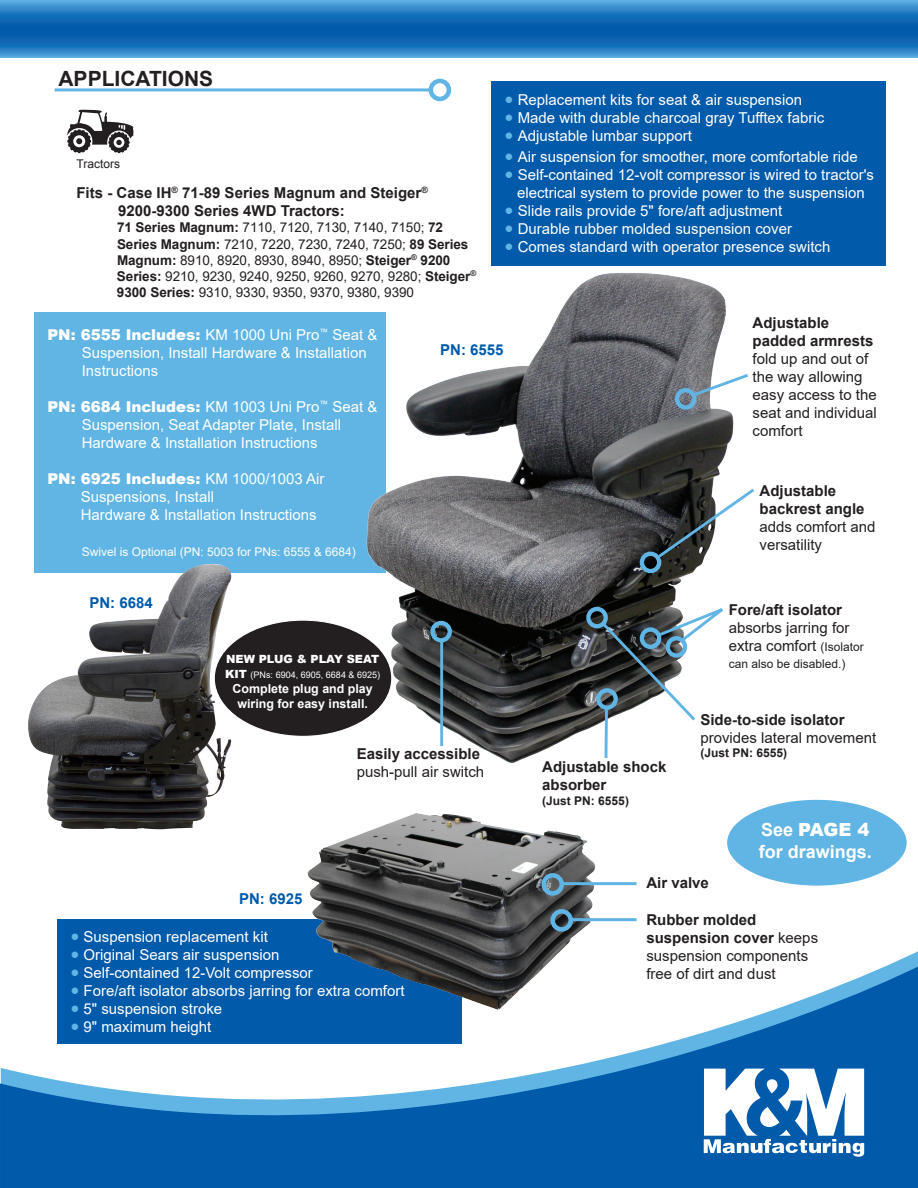
<style>
.page{position:relative;width:918px;height:1188px;background:#fff}
.page>*{position:absolute;margin:0;border:0;box-sizing:border-box;transform-origin:0 0}
.t1{font:700 21px "Arial";color:#231f20}
.t2{font:700 18px/21.6px "Arial";color:#fff}
.t3{font:15px/18px "Arial";color:#fff}
.t4{font:15px/18px "Arial";color:#231f20}
.t5{font:700 15px/18px "Arial";color:#231f20}
.t6{font:900 15px "Arial";color:#fff}
.t7{font:700 15px "Arial";color:#015aaa}
.t8{font:13.5px/16.2px "Arial";letter-spacing:-.005em;color:#231f20}
.t9{font:700 12.45px/14.9px "Arial";color:#fff;text-align:center}
.t10{font:12px "Arial";color:#fff}
.t11{font:12px "Arial";color:#231f20}
.t12{font:700 12px "Arial";color:#231f20}
.t13{font:900 11.25px "Arial";color:#fff}
.t14{font:9px "Arial";color:#fff}
.s1{color:#60b5e5}
.s2{font-weight:700}
.s3{font-weight:900}
.s4{font-weight:400}
.s5{font-weight:900;font-size:11.25px}
.s6{font-size:12px}
</style>
<div class="page">
<svg style="left:0;top:0;width:918px;height:57px;background:#1e76bc"></svg>
<hr style="left:55px;top:88px;width:377px;height:3px;background:#60b5e5">
<div style="left:429px;top:79px;width:22px;height:22px;border:4px solid #60b5e5;border-radius:50%"></div>
<svg style="left:67px;top:110px;width:67px;height:43px"></svg>
<div style="left:34px;top:313px;width:352px;height:260px;background:#60b5e5"></div>
<svg style="left:0;top:966px;width:916px;height:222px;fill:#015aaa"></svg>
<svg style="left:704px;top:1069px;width:160px;height:88px"></svg>
<div style="left:492px;top:81px;width:394px;height:184px;background:#015aaa"></div>
<div style="left:57px;top:919px;width:405px;height:125px;background:#015aaa"></div>
<img style="left:307px;top:813px;width:254px;height:197px">
<div style="left:550px;top:909px;width:23px;height:23px;border:4px solid #60b5e5;border-radius:50%"></div>
<hr style="left:570px;top:918px;width:67px;height:3px;background:#60b5e5">
<div style="left:541px;top:873px;width:23px;height:23px;border:4px solid #60b5e5;border-radius:50%"></div>
<hr style="left:561px;top:882px;width:76px;height:3px;background:#60b5e5">
<div style="left:727px;top:800px;width:180px;height:86px;background:#60b5e5;border-radius:50%"></div>
<div style="left:214px;top:620px;width:178px;height:116px;background:#231f20;border-radius:50%"></div>
<img style="left:28px;top:564px;width:205px;height:265px">
<img style="left:360px;top:262px;width:388px;height:501px">
<div style="left:586px;top:607px;width:22px;height:21px;border:4px solid #60b5e5;border-radius:50%"></div>
<div style="left:430px;top:621px;width:22px;height:21px;border:4px solid #60b5e5;border-radius:50%"></div>
<hr style="left:440px;top:642px;width:3px;height:104px;background:#60b5e5">
<div style="left:675px;top:388px;width:22px;height:22px;border:4px solid #60b5e5;border-radius:50%"></div>
<svg style="left:692px;top:372px;width:56px;height:26px"></svg>
<div style="left:640px;top:552px;width:21px;height:21px;border:4px solid #60b5e5;border-radius:50%"></div>
<svg style="left:655px;top:486px;width:99px;height:74px"></svg>
<div style="left:596px;top:688px;width:22px;height:22px;border:4px solid #60b5e5;border-radius:50%"></div>
<svg style="left:600px;top:599px;width:140px;height:162px"></svg>
<svg style="left:916px;top:966px;width:2px;height:222px"></svg>
<p class="t1" style="left:58px;top:63px;width:156px">APPLICATIONS</p>
<p class="t3" style="left:505px;top:91px;width:299px"><span class="s1">●</span> Replacement kits for seat &amp; air suspension</p>
<p class="t3" style="left:505px;top:109px;width:321px"><span class="s1">●</span> Made with durable charcoal gray Tufftex fabric</p>
<p class="t3" style="left:505px;top:127px;width:189px"><span class="s1">●</span> Adjustable lumbar support</p>
<p class="t3" style="left:505px;top:148px;width:355px"><span class="s1">●</span> Air suspension for smoother, more comfortable ride</p>
<p class="t3" style="left:505px;top:166px;width:371px"><span class="s1">●</span> Self-contained 12-volt compressor is wired to tractor's</p>
<p class="t3" style="left:517px;top:184px;width:349px">electrical system to provide power to the suspension</p>
<p class="t3" style="left:505px;top:202px;width:279px"><span class="s1">●</span> Slide rails provide 5" fore/aft adjustment</p>
<p class="t3" style="left:505px;top:220px;width:289px"><span class="s1">●</span> Durable rubber molded suspension cover</p>
<p class="t3" style="left:505px;top:238px;width:327px"><span class="s1">●</span> Comes standard with operator presence switch</p>
<p class="t11" style="left:77px;top:156px;width:45px">Tractors</p>
<p class="t5" style="left:76px;top:184px;width:353px">Fits - Case IH<sup>®</sup> 71-89 Series Magnum and Steiger<sup>®</sup></p>
<p class="t5" style="left:118px;top:202px;width:228px">9200-9300 Series 4WD Tractors:</p>
<p class="t8" style="left:117px;top:219px;width:361px"><span class="s2">71 Series Magnum:</span> 7110, 7120, 7130, 7140, 7150; <span class="s2">72<br>Series Magnum:</span> 7210, 7220, 7230, 7240, 7250; <span class="s2">89 Series Magnum:</span> 8910, 8920, 8930, 8940, 8950; <span class="s2">Steiger</span><sup>®</sup> <span class="s2">9200<br>Series:</span> 9210, 9230, 9240, 9250, 9260, 9270, 9280; <span class="s2">Steiger</span><sup>® </sup><span class="s2">9300 Series:</span> 9310, 9330, 9350, 9370, 9380, 9390</p>
<p class="t3" style="left:47px;top:326px;width:332px"><span class="s3">PN: 6555 Includes:</span> KM 1000 Uni Pro<sup>™</sup> Seat &amp;</p>
<p class="t3" style="left:82px;top:344px;width:287px">Suspension, Install Hardware &amp; Installation<br>Instructions</p>
<p class="t3" style="left:47px;top:398px;width:332px"><span class="s3">PN: 6684 Includes:</span> KM 1003 Uni Pro<sup>™</sup> Seat &amp;</p>
<p class="t3" style="left:82px;top:416px;width:261px">Suspension, Seat Adapter Plate, Install</p>
<p class="t3" style="left:82px;top:434px;width:237px">Hardware &amp; Installation Instructions</p>
<p class="t6" style="left:47px;top:468px;width:279px">PN: 6925 Includes: <span class="s4">KM 1000/1003 Air</span></p>
<p class="t3" style="left:81px;top:488px;width:135px">Suspensions, Install</p>
<p class="t3" style="left:81px;top:506px;width:237px">Hardware &amp; Installation Instructions</p>
<p class="t10" style="left:82px;top:544px;width:276px">Swivel is Optional (PN: 5003 for PNs: 6555 &amp; 6684)</p>
<p class="t4" style="left:753px;top:313px;width:126px"><span class="s2">Adjustable padded armrests </span>fold up and out of the way allowing easy access to the seat and individual comfort</p>
<p class="t7" style="left:440px;top:339px;width:65px">PN: 6555</p>
<p class="t4" style="left:760px;top:481px;width:117px"><span class="s2">Adjustable backrest angle </span>adds comfort and versatility</p>
<p class="t7" style="left:89px;top:592px;width:65px">PN: 6684</p>
<p class="t13" style="left:226px;top:651px;width:155px">NEW PLUG &amp; PLAY SEAT</p>
<p class="t14" style="left:225px;top:668px;width:157px"><span class="s5">KIT</span> (PNs: 6904, 6905, 6684 &amp; 6925)</p>
<p class="t9" style="left:233px;top:681px;width:142px">Complete plug and play wiring for easy install.</p>
<p class="t5" style="left:357px;top:745px;width:125px">Easily accessible</p>
<p class="t4" style="left:357px;top:762px;width:129px">push-pull air switch</p>
<p class="t7" style="left:239px;top:889px;width:65px">PN: 6925</p>
<p class="t3" style="left:70px;top:927px;width:199px"><span class="s1">●</span> Suspension replacement kit</p>
<p class="t3" style="left:70px;top:945px;width:211px"><span class="s1">●</span> Original Sears air suspension</p>
<p class="t3" style="left:70px;top:963px;width:244px"><span class="s1">●</span> Self-contained 12-Volt compressor</p>
<p class="t3" style="left:70px;top:981px;width:336px"><span class="s1">●</span> Fore/aft isolator absorbs jarring for extra comfort</p>
<p class="t3" style="left:70px;top:999px;width:153px"><span class="s1">●</span> 5" suspension stroke</p>
<p class="t3" style="left:70px;top:1017px;width:143px"><span class="s1">●</span> 9" maximum height</p>
<p class="t5" style="left:542px;top:758px;width:126px">Adjustable shock absorber</p>
<p class="t12" style="left:542px;top:792px;width:88px">(Just PN: 6555)</p>
<p class="t4" style="left:729px;top:600px;width:137px"><span class="s2">Fore/aft isolator </span>absorbs jarring for extra comfort <span class="s6">(Isolator</span></p>
<p class="t11" style="left:729px;top:655px;width:118px">can also be disabled.)</p>
<p class="t4" style="left:700px;top:710px;width:177px"><span class="s2">Side-to-side isolator </span>provides lateral movement</p>
<p class="t12" style="left:700px;top:744px;width:88px">(Just PN: 6555)</p>
<p class="t2" style="left:759px;top:819px;width:115px">See <span class="s3">PAGE 4 </span>for drawings.</p>
<p class="t5" style="left:646px;top:874px;width:64px">Air valve</p>
<p class="t4" style="left:646px;top:911px;width:173px"><span class="s2">Rubber molded suspension cover</span> keeps suspension components free of dirt and dust</p>
</div>
